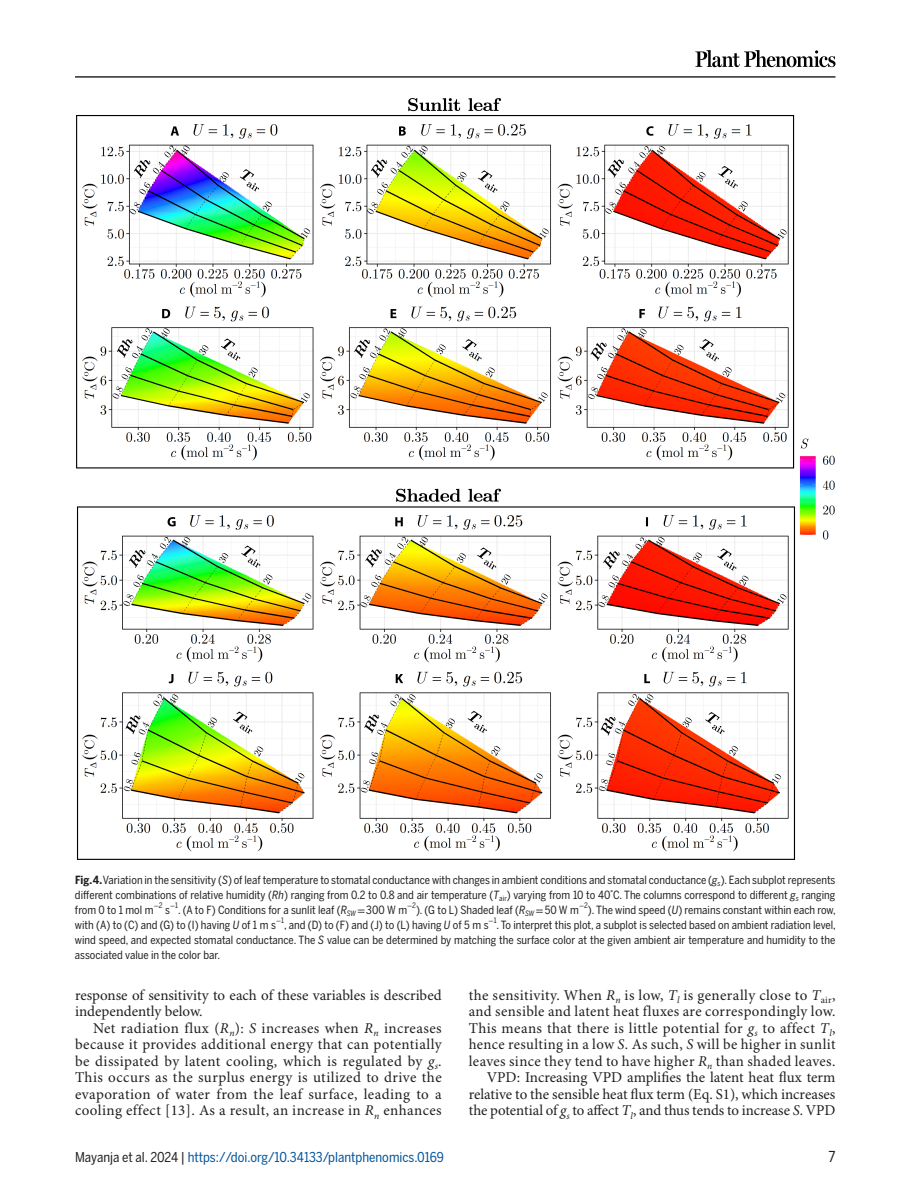
<style>
.page{position:relative;width:900px;height:1200px;background:#fff}
.page>*{position:absolute;margin:0;border:0;box-sizing:border-box;transform-origin:0 0}
.t1{font:15px/16.5px "Minion Pro";letter-spacing:.015em;color:#231f20}
.t2{font:15px "Benton Sans Cond";color:#231f20}
.t3{font:13.5px "Benton Sans Cond";color:#00549b}
.t4{font:11.25px/15px "Benton Sans Cond";color:#231f20}
.t5{font:7.5px "STIX";color:#231f20}
.s1{font-weight:700}
.s2{font-family:"Benton Sans Condensed";font-style:italic}
.s3{font-family:"Benton Sans Cond"}
.s4{font-family:"STIX"}
.s5{font-style:italic}
.s6{color:#231f20}
</style>
<div class="page">
<hr style="left:75px;top:76px;width:761px;height:2px;background:#231f20">
<svg style="left:695px;top:50px;width:140px;height:17px"></svg>
<img style="left:76px;top:98px;width:759px;height:762px">
<p class="t4" style="left:75px;top:872px;width:762px"><span class="s1">Fig. 4.</span> Variation in the sensitivity (<span class="s2">S</span>) of leaf temperature to stomatal conductance with changes in ambient conditions and stomatal conductance (<span class="s2">g</span><sub>s</sub>). Each subplot represents different combinations of relative humidity (<span class="s2">Rh</span>) ranging from 0.2 to 0.8 and air temperature (<span class="s2">T</span><sub>air</sub>) varying from 10 to 40 C. The columns correspond to different <span class="s2">g</span><sub>s</sub> ranging</p>
<p class="t5" style="left:610px;top:886px;width:4px">∘</p>
<p class="t5" style="left:170px;top:901px;width:9px">−<span class="s3">1</span></p>
<p class="t4" style="left:178px;top:902px;width:231px">. (A to F) Conditions for a sunlit leaf (<span class="s2">R</span><sub>SW</sub> <span class="s4">=</span> 300 W m</p>
<p class="t5" style="left:407px;top:901px;width:10px">−<span class="s3">2</span></p>
<p class="t4" style="left:416px;top:902px;width:165px">). (G to L) Shaded leaf (<span class="s2">R</span><sub>SW</sub> <span class="s4">=</span> 50 W m</p>
<p class="t5" style="left:579px;top:901px;width:10px">−<span class="s3">2</span></p>
<p class="t4" style="left:588px;top:902px;width:249px">). The wind speed (<span class="s2">U</span>) remains constant within each row,</p>
<p class="t4" style="left:75px;top:917px;width:203px">with (A) to (C) and (G) to (I) having <span class="s2">U</span> of 1 m s</p>
<p class="t5" style="left:276px;top:916px;width:9px">−<span class="s3">1</span></p>
<p class="t4" style="left:284px;top:917px;width:206px">, and (D) to (F) and (J) to (L) having <span class="s2">U</span> of 5 m s</p>
<p class="t5" style="left:489px;top:916px;width:9px">−<span class="s3">1</span></p>
<p class="t4" style="left:75px;top:902px;width:80px">from 0 to 1 mol m</p>
<p class="t5" style="left:154px;top:901px;width:10px">−<span class="s3">2</span></p>
<p class="t4" style="left:165px;top:902px;width:6px">s</p>
<p class="t4" style="left:75px;top:917px;width:762px;text-align:justify;text-indent:422px">. To interpret this plot, a subplot is selected based on ambient radiation level, wind speed, and expected stomatal conductance. The <span class="s2">S</span> value can be determined by matching the surface color at the given ambient air temperature and humidity to the associated value in the color bar.</p>
<p class="t1" style="left:75px;top:987px;width:368px">response of sensitivity to each of these variables is described independently below.</p>
<p class="t1" style="left:75px;top:1020px;width:368px;text-align:justify;text-indent:18px">Net radiation flux (<span class="s5">R</span><sub>n</sub>): <span class="s5">S</span> increases when <span class="s5">R</span><sub>n</sub> increases because it provides additional energy that can potentially be dissipated by latent cooling, which is regulated by <span class="s5">g</span><sub>s</sub>.<br>This occurs as the surplus energy is utilized to drive the evaporation of water from the leaf surface, leading to a cooling effect [13]. As a result, an increase in <span class="s5">R</span><sub>n</sub> enhances</p>
<p class="t1" style="left:469px;top:987px;width:368px;text-align:right">the sensitivity. When <span class="s5">R</span><sub>n</sub> is low, <span class="s5">T</span><sub>l</sub> is generally close to <span class="s5">T</span><sub>air</sub>, and sensible and latent heat fluxes are correspondingly low.<br>This means that there is little potential for <span class="s5">g</span><sub>s</sub> to affect <span class="s5">T</span><sub>l</sub>, hence resulting in a low <span class="s5">S</span>. As such, <span class="s5">S</span> will be higher in sunlit leaves since they tend to have higher <span class="s5">R</span><sub>n</sub> than shaded leaves.<br>VPD: Increasing VPD amplifies the latent heat flux term relative to the sensible heat flux term (Eq. S1), which increases the potential of <span class="s5">g</span><sub>s</sub> to affect <span class="s5">T</span><sub>l</sub>, and thus tends to increase <span class="s5">S</span>. VPD</p>
<p class="t3" style="left:75px;top:1149px;width:370px"><span class="s6">Mayanja et al. 2024 |</span> https://doi.org/10.34133/plantphenomics.0169</p>
<p class="t2" style="left:828px;top:1147px;width:9px">7</p>
</div>
